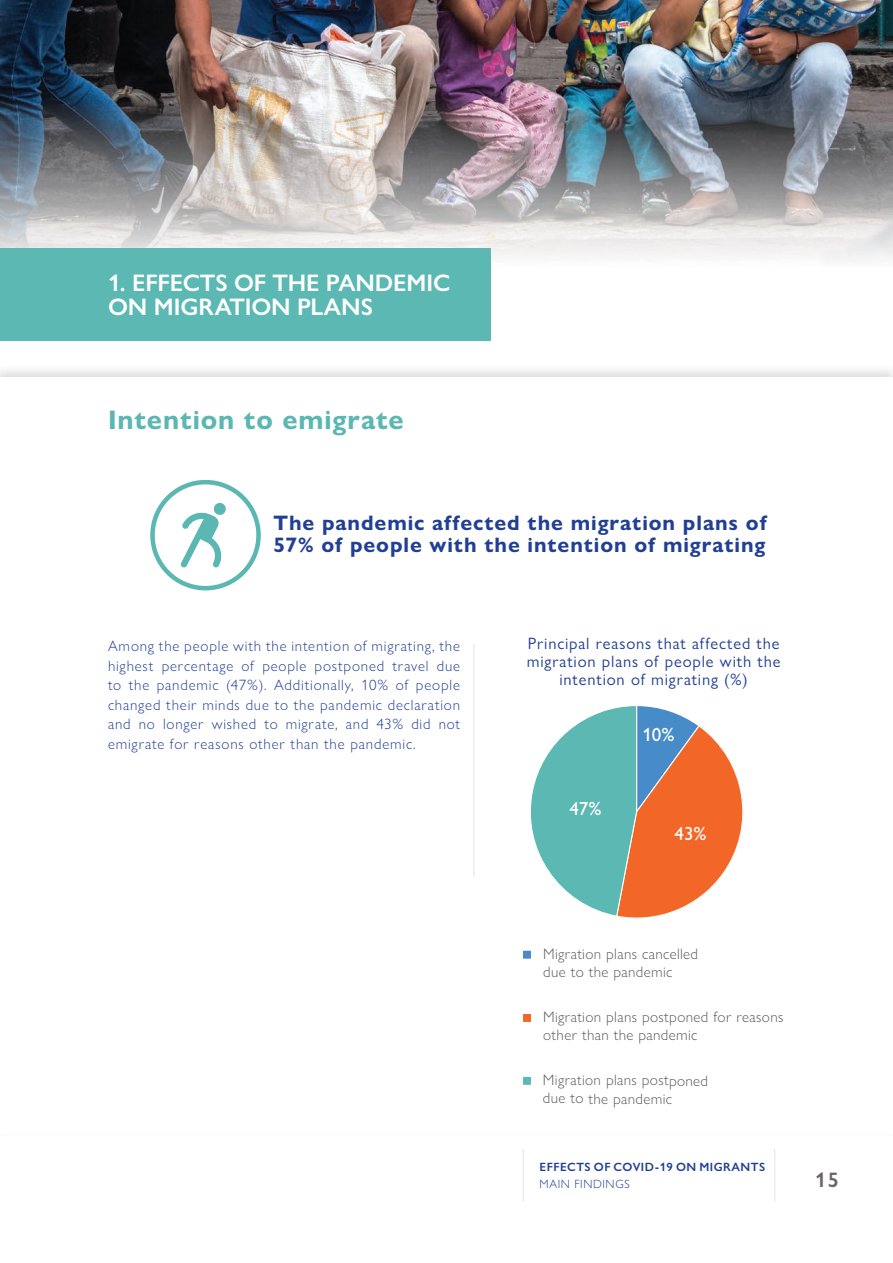
<style>
.page{position:relative;width:893px;height:1263px;background:#fff}
.page>*{position:absolute;margin:0;border:0;box-sizing:border-box;transform-origin:0 0}
.t1{font:700 27px "Gill Sans Nova";letter-spacing:.035em;color:#5ab7b1}
.t2{font:600 24px/24px "Gill Sans Nova";letter-spacing:-.005em;color:#fff}
.t3{font:700 21px/22.5px "Gill Sans Nova";letter-spacing:.045em;color:#213f94}
.t4{font:600 21px "Gill Sans Nova";color:#696567}
.t5{font:500 19.05px "Gill Sans Nova";color:#fff}
.t6{font:16.5px/18px "Gill Sans Nova";letter-spacing:.05em;color:#213f94;text-align:center}
.t7{font:300 15.15px/18.1px "Gill Sans Nova";letter-spacing:.025em;color:#595959}
.t8{font:300 15px/19.5px "Gill Sans Nova";letter-spacing:.055em;color:#213f94;text-align:justify}
.t9{font:600 12px "Gill Sans Nova";letter-spacing:.04em;color:#213f94}
.t10{font:300 12px "Gill Sans Nova";letter-spacing:.05em;color:#213f94}
</style>
<div class="page">
<hr style="left:774px;top:1149px;width:1px;height:52px;background:#e4e4e4">
<hr style="left:523px;top:1149px;width:1px;height:52px;background:#e4e4e4">
<img style="left:0;top:0;width:893px;height:267px">
<div style="left:0;top:248px;width:490px;height:93px;background:#5bb8b3"></div>
<div style="left:0;top:364px;width:893px;height:774px;background:#231f20;opacity:.16"></div>
<div style="left:0;top:377px;width:893px;height:756px;background:#fff"></div>
<hr style="left:473px;top:643px;width:1px;height:234px;background:#e4e4e4">
<svg style="left:530px;top:706px;width:213px;height:213px"></svg>
<div style="left:522px;top:950px;width:10px;height:9px;background:#488bc9"></div>
<div style="left:522px;top:949px;width:10px;height:11px;border:1px solid #fff"></div>
<div style="left:522px;top:1013px;width:10px;height:10px;background:#f26627"></div>
<div style="left:522px;top:1012px;width:10px;height:11px;border:1px solid #fff"></div>
<div style="left:522px;top:1076px;width:10px;height:9px;background:#5bb8b2"></div>
<div style="left:522px;top:1075px;width:10px;height:11px;border:1px solid #fff"></div>
<svg style="left:180px;top:503px;width:46px;height:64px"></svg>
<div style="left:150px;top:480px;width:111px;height:110px;border:4px solid #5ab7b1;border-radius:50%"></div>
<h2 class="t2" style="left:108px;top:270px;width:344px">1. EFFECTS OF THE PANDEMIC<br>ON MIGRATION PLANS</h2>
<h1 class="t1" style="left:108px;top:403px;width:297px">Intention to emigrate</h1>
<h3 class="t3" style="left:274px;top:511px;width:495px">The pandemic affected the migration plans of<br>57% of people with the intention of migrating</h3>
<p class="t8" style="left:108px;top:636px;width:354px">Among the people with the intention of migrating, the highest percentage of people postponed travel due to the pandemic (47%). Additionally, 10% of people changed their minds due to the pandemic declaration and no longer wished to migrate, and 43% did not emigrate for reasons other than the pandemic.</p>
<p class="t6" style="left:527px;top:635px;width:255px">Principal reasons that affected the migration plans of people with the intention of migrating (%)</p>
<p class="t5" style="left:569px;top:796px;width:34px">47%</p>
<p class="t5" style="left:642px;top:723px;width:34px">10%</p>
<p class="t5" style="left:675px;top:821px;width:34px">43%</p>
<p class="t7" style="left:543px;top:945px;width:156px">Migration plans cancelled due to the pandemic</p>
<p class="t7" style="left:543px;top:1008px;width:242px">Migration plans postponed for reasons other than the pandemic</p>
<p class="t7" style="left:543px;top:1071px;width:167px">Migration plans postponed due to the pandemic</p>
<p class="t9" style="left:540px;top:1159px;width:227px">EFFECTS OF COVID-19 ON MIGRANTS</p>
<p class="t10" style="left:540px;top:1177px;width:92px">MAIN FINDINGS</p>
<h3 class="t4" style="left:815px;top:1167px;width:25px">15</h3>
</div>
